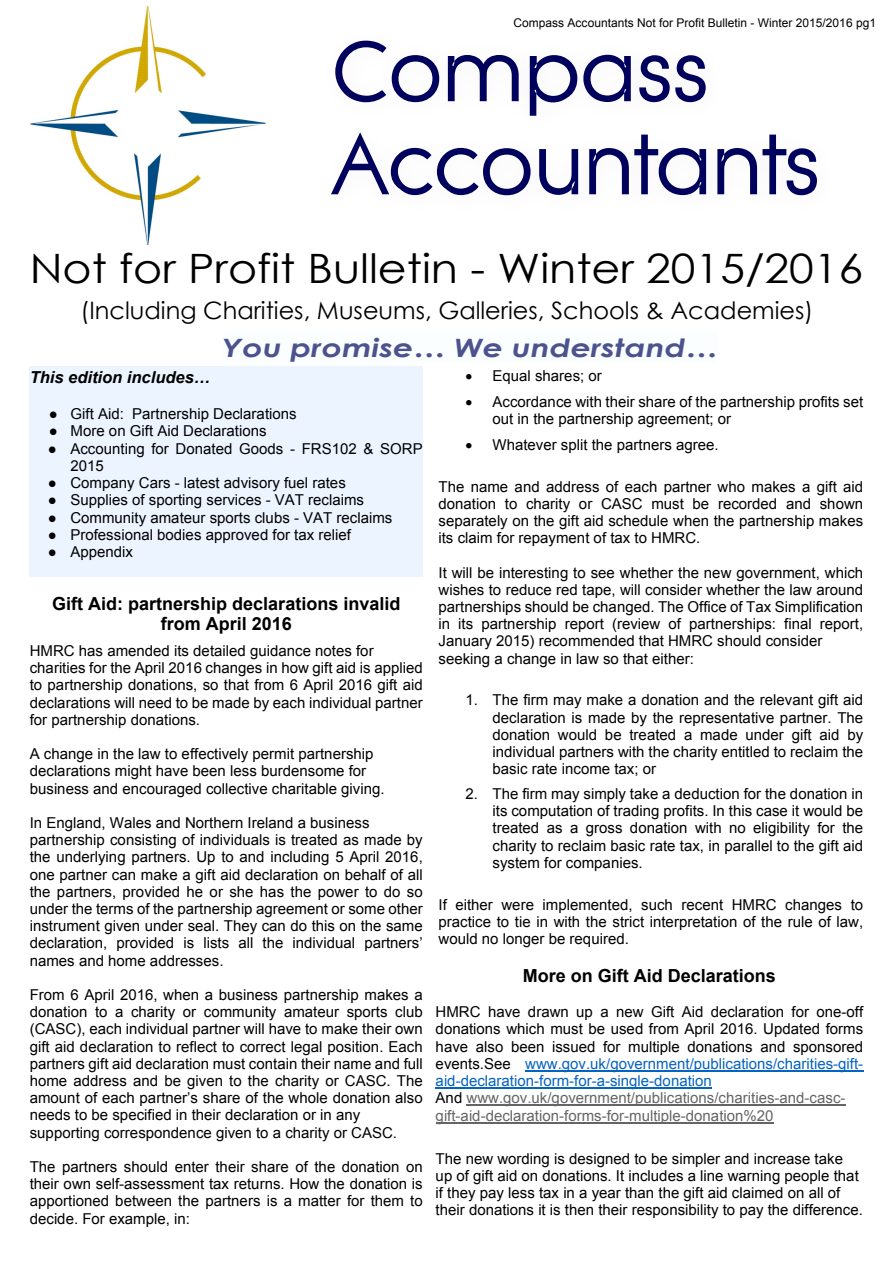
<style>
.page{position:relative;width:893px;height:1263px;background:#fff}
.page>*{position:absolute;margin:0;border:0;box-sizing:border-box;transform-origin:0 0}
.t1{font:40.5px "Century Gothic";color:#000;scale:1.1 1}
.t2{font:italic 700 25.35px "Century Gothic";color:rgb(0 7 93/.7);scale:1.25 1}
.t3{font:24px "Century Gothic";color:#000}
.t4{font:700 18px/20.7px "Arial";color:#000;text-align:center}
.t5{font:italic 700 16.5px "Arial";color:#000}
.t6{font:15px/17.2px "Arial";color:#000}
.t7{font:15px "Arial";color:#000200}
.t8{font:12px "Arial";color:#000}
.s1{font-family:"Times New Roman"}
.s2{color:#0563c1}
.s3{color:#656565}
</style>
<div class="page">
<div style="left:223px;top:331px;width:494px;height:31px;background:#fbfeff"></div>
<svg style="left:335px;top:41px;width:51px;height:61px"></svg>
<svg style="left:392px;top:55px;width:47px;height:47px"></svg>
<svg style="left:448px;top:55px;width:71px;height:46px"></svg>
<svg style="left:530px;top:55px;width:47px;height:61px"></svg>
<svg style="left:583px;top:55px;width:48px;height:47px"></svg>
<svg style="left:639px;top:55px;width:67px;height:47px"></svg>
<svg style="left:331px;top:132px;width:200px;height:63px"></svg>
<svg style="left:539px;top:149px;width:39px;height:46px"></svg>
<svg style="left:589px;top:135px;width:117px;height:60px"></svg>
<svg style="left:717px;top:135px;width:100px;height:60px"></svg>
<div style="left:30px;top:366px;width:393px;height:210px;background:#ecf4ff"></div>
<img style="left:30px;top:7px;width:236px;height:237px">
<hr style="left:525px;top:1070px;width:338px;height:1px;background:#0563c1">
<hr style="left:436px;top:1088px;width:276px;height:1px;background:#0563c1">
<hr style="left:466px;top:1105px;width:379px;height:1px;background:#656565">
<hr style="left:436px;top:1122px;width:338px;height:1px;background:#656565">
<p class="t8" style="left:513px;top:18px;width:364px">Compass Accountants Not for Profit Bulletin - Winter 2015/2016 pg1</p>
<h1 class="t1" style="left:30px;top:253px;width:759px">Not for Profit Bulletin - Winter 2015/2016</h1>
<h3 class="t3" style="left:81px;top:301px;width:734px">(Including Charities, Museums, Galleries, Schools &amp; Academies)</h3>
<h2 class="t2" style="left:223px;top:338px;width:397px">You promise… We understand…</h2>
<p class="t5" style="left:30px;top:370px;width:182px">This edition includes…</p>
<p class="t6" style="left:49px;top:406px;width:249px"><span class="s1">●</span> Gift Aid: Partnership Declarations</p>
<p class="t6" style="left:49px;top:424px;width:219px"><span class="s1">●</span> More on Gift Aid Declarations</p>
<p class="t6" style="left:70px;top:441px;width:354px;text-indent:-22px"><span class="s1">●</span> Accounting for Donated Goods - FRS102 &amp; SORP<br>2015</p>
<p class="t6" style="left:48px;top:475px;width:299px"><span class="s1">●</span> Company Cars - latest advisory fuel rates</p>
<p class="t6" style="left:48px;top:493px;width:318px"><span class="s1">●</span> Supplies of sporting services - VAT reclaims</p>
<p class="t6" style="left:48px;top:510px;width:346px"><span class="s1">●</span> Community amateur sports clubs - VAT reclaims</p>
<p class="t6" style="left:48px;top:527px;width:304px"><span class="s1">●</span> Professional bodies approved for tax relief</p>
<p class="t7" style="left:48px;top:546px;width:87px"><span class="s1">●</span> Appendix</p>
<p class="t4" style="left:52px;top:595px;width:350px">Gift Aid: partnership declarations invalid from April 2016</p>
<p class="t6" style="left:30px;top:643px;width:395px">HMRC has amended its detailed guidance notes for charities for the April 2016 changes in how gift aid is applied to partnership donations, so that from 6 April 2016 gift aid declarations will need to be made by each individual partner for partnership donations.</p>
<p class="t6" style="left:30px;top:747px;width:356px">A change in the law to effectively permit partnership declarations might have been less burdensome for business and encouraged collective charitable giving.</p>
<p class="t6" style="left:30px;top:815px;width:395px">In England, Wales and Northern Ireland a business partnership consisting of individuals is treated as made by the underlying partners. Up to and including 5 April 2016, one partner can make a gift aid declaration on behalf of all the partners, provided he or she has the power to do so under the terms of the partnership agreement or some other instrument given under seal. They can do this on the same declaration, provided is lists all the individual partners’ names and home addresses.</p>
<p class="t6" style="left:30px;top:987px;width:395px">From 6 April 2016, when a business partnership makes a donation to a charity or community amateur sports club (CASC), each individual partner will have to make their own gift aid declaration to reflect to correct legal position. Each partners gift aid declaration must contain their name and full home address and be given to the charity or CASC. The amount of each partner’s share of the whole donation also needs to be specified in their declaration or in any supporting correspondence given to a charity or CASC.</p>
<p class="t6" style="left:30px;top:1159px;width:395px;text-align:justify">The partners should enter their share of the donation on their own self-assessment tax returns. How the donation is apportioned between the partners is a matter for them to decide. For example, in:</p>
<p class="t6" style="left:465px;top:369px;width:138px">• Equal shares; or</p>
<p class="t6" style="left:492px;top:395px;width:372px;line-height:16.8px;text-indent:-27px">• Accordance with their share of the partnership profits set out in the partnership agreement; or</p>
<p class="t6" style="left:465px;top:437px;width:255px">• Whatever split the partners agree.</p>
<p class="t6" style="left:438px;top:479px;width:426px;text-align:justify">The name and address of each partner who makes a gift aid donation to charity or CASC must be recorded and shown separately on the gift aid schedule when the partnership makes its claim for repayment of tax to HMRC.</p>
<p class="t6" style="left:438px;top:565px;width:426px">It will be interesting to see whether the new government, which wishes to reduce red tape, will consider whether the law around partnerships should be changed. The Office of Tax Simplification in its partnership report (review of partnerships: final report, January 2015) recommended that HMRC should consider seeking a change in law so that either:</p>
<p class="t6" style="left:492px;top:693px;width:372px;text-align:justify;text-indent:-27px">1. The firm may make a donation and the relevant gift aid declaration is made by the representative partner. The donation would be treated a made under gift aid by individual partners with the charity entitled to reclaim the basic rate income tax; or</p>
<p class="t6" style="left:492px;top:786px;width:372px;text-align:justify;text-indent:-27px">2. The firm may simply take a deduction for the donation in its computation of trading profits. In this case it would be treated as a gross donation with no eligibility for the charity to reclaim basic rate tax, in parallel to the gift aid system for companies.</p>
<p class="t6" style="left:438px;top:897px;width:426px;text-align:justify">If either were implemented, such recent HMRC changes to practice to tie in with the strict interpretation of the rule of law, would no longer be required.</p>
<p class="t4" style="left:523px;top:967px;width:255px">More on Gift Aid Declarations</p>
<p class="t6" style="left:436px;top:1005px;width:429px">HMRC have drawn up a new Gift Aid declaration for one-off donations which must be used from April 2016. Updated forms have also been issued for multiple donations and sponsored events.See <span class="s2">www.gov.uk/government/publications/charities-gift&shy;aid-declaration-form-for-a-single-donation<br></span>And <span class="s3">www.gov.uk/government/publications/charities-and-casc&shy;gift-aid-declaration-forms-for-multiple-donation%20</span></p>
<p class="t6" style="left:436px;top:1151px;width:429px">The new wording is designed to be simpler and increase take up of gift aid on donations. It includes a line warning people that if they pay less tax in a year than the gift aid claimed on all of their donations it is then their responsibility to pay the difference.</p>
</div>
